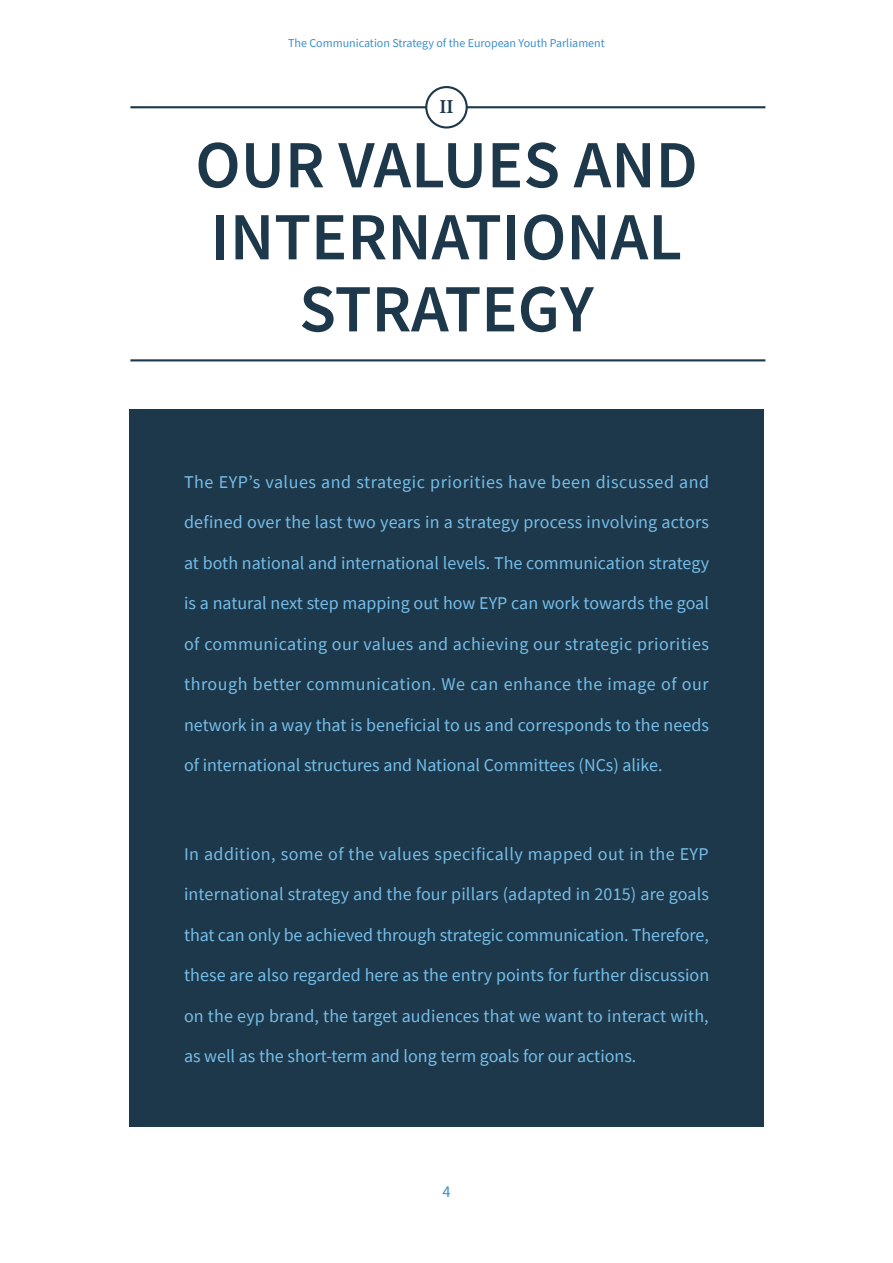
<style>
.page{position:relative;width:893px;height:1263px;background:#fff}
.page>*{position:absolute;margin:0;border:0;box-sizing:border-box;transform-origin:0 0}
.t1{font:600 67.5px/72px "Source Sans Pro";color:#1e384b;text-align:center}
.t2{font:18px "Source Sans Pro";letter-spacing:.005em;color:#75bee9}
.t3{font:18px "Source Sans Pro";letter-spacing:.025em;color:#75bee9}
.t4{font:18px "Source Sans Pro";letter-spacing:.03em;color:#75bee9}
.t5{font:700 16.5px "Libre Baskerville";color:#1e384b}
.t6{font:16.5px "Source Sans Pro";color:#3d8ecd}
.t7{font:12px "Source Sans Pro";color:#3d8ecd}
</style>
<div class="page">
<hr style="left:130px;top:106px;width:635px;height:2px;background:#1e384b">
<hr style="left:130px;top:359px;width:635px;height:2px;background:#1e384b">
<div style="left:426px;top:87px;width:41px;height:40px;background:#fff;border-radius:50%"></div>
<div style="left:425px;top:86px;width:43px;height:43px;border:2px solid #1e384b;border-radius:50%"></div>
<div style="left:129px;top:410px;width:635px;height:717px;background:#1e384b"></div>
<p class="t7" style="left:288px;top:36px;width:318px">The Communication Strategy of the European Youth Parliament</p>
<p class="t5" style="left:439px;top:97px;width:16px">II</p>
<h1 class="t1" style="left:195px;top:128px;width:504px">OUR VALUES AND<br>INTERNATIONAL<br>STRATEGY</h1>
<p class="t4" style="left:184px;top:470px;width:527px">The EYP’s values and strategic priorities have been discussed and</p>
<p class="t2" style="left:184px;top:511px;width:526px">defined over the last two years in a strategy process involving actors</p>
<p class="t2" style="left:184px;top:551px;width:526px">at both national and international levels. The communication strategy</p>
<p class="t2" style="left:184px;top:592px;width:526px">is a natural next step mapping out how EYP can work towards the goal</p>
<p class="t3" style="left:184px;top:632px;width:526px">of communicating our values and achieving our strategic priorities</p>
<p class="t4" style="left:184px;top:673px;width:526px">through better communication. We can enhance the image of our</p>
<p class="t2" style="left:184px;top:713px;width:526px">network in a way that is beneficial to us and corresponds to the needs</p>
<p class="t2" style="left:184px;top:754px;width:480px">of international structures and National Committees (NCs) alike.</p>
<p class="t3" style="left:184px;top:842px;width:526px">In addition, some of the values specifically mapped out in the EYP</p>
<p class="t2" style="left:184px;top:883px;width:526px">international strategy and the four pillars (adapted in 2015) are goals</p>
<p class="t2" style="left:184px;top:923px;width:526px">that can only be achieved through strategic communication. Therefore,</p>
<p class="t2" style="left:184px;top:964px;width:527px">these are also regarded here as the entry points for further discussion</p>
<p class="t2" style="left:184px;top:1004px;width:526px">on the eyp brand, the target audiences that we want to interact with,</p>
<p class="t2" style="left:184px;top:1045px;width:454px">as well as the short-term and long term goals for our actions.</p>
<p class="t6" style="left:442px;top:1181px;width:10px">4</p>
</div>
